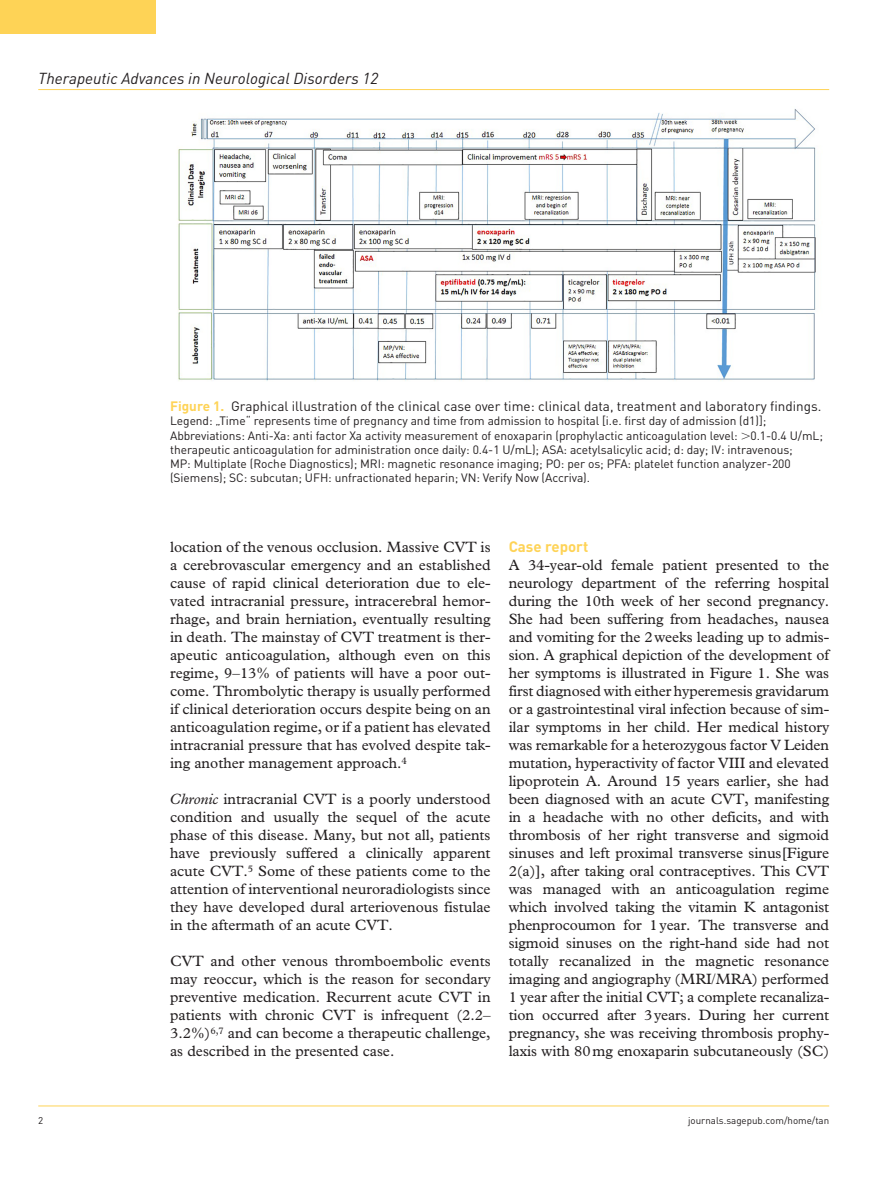
<style>
.page{position:relative;width:893px;height:1191px;background:#fff}
.page>*{position:absolute;margin:0;border:0;box-sizing:border-box;transform-origin:0 0}
.t1{font:italic 15.75px "DIN";color:#231f20}
.t2{font:15px/18px "Plantin Std";color:#231f20;text-align:justify}
.t3{font:700 15px "DIN";color:#fed356}
.t4{font:13.5px "DIN";color:#231f20}
.t5{font:12px/14.2px "DIN";letter-spacing:-.005em;color:#231f20}
.t6{font:9.75px "DIN";color:#231f20}
.s1{font-weight:700;color:#fed356}
.s2{font-style:italic}
</style>
<div class="page">
<hr style="left:38px;top:89px;width:791px;height:1px;background:#fed356">
<hr style="left:38px;top:1105px;width:791px;height:1px;background:#fed356">
<div style="left:0;top:0;width:155px;height:34px;background:#fed356"></div>
<img style="left:178px;top:109px;width:638px;height:272px">
<p class="t1" style="left:38px;top:68px;width:341px">Therapeutic Advances in Neurological Disorders 12</p>
<p class="t4" style="left:170px;top:398px;width:653px"><span class="s1">Figure 1.</span> Graphical illustration of the clinical case over time: clinical data, treatment and laboratory findings.</p>
<p class="t5" style="left:170px;top:414px;width:654px">Legend: „Time“ represents time of pregnancy and time from admission to hospital [i.e. first day of admission (d1)]; Abbreviations: Anti-Xa: anti factor Xa activity measurement of enoxaparin (prophylactic anticoagulation level: 0.1-0.4 U/mL; therapeutic anticoagulation for administration once daily: 0.4-1 U/mL); ASA: acetylsalicylic acid; d: day; IV: intravenous;<br>MP: Multiplate (Roche Diagnostics); MRI: magnetic resonance imaging; PO: per os; PFA: platelet function analyzer-200 (Siemens); SC: subcutan; UFH: unfractionated heparin; VN: Verify Now (Accriva).</p>
<p class="t2" style="left:170px;top:538px;width:322px">location of the venous occlusion. Massive CVT is a cerebrovascular emergency and an established cause of rapid clinical deterioration due to ele&shy;vated intracranial pressure, intracerebral hemor&shy;rhage, and brain herniation, eventually resulting in death. The mainstay of CVT treatment is ther&shy;apeutic anticoagulation, although even on this regime, 9–13% of patients will have a poor out&shy;come. Thrombolytic therapy is usually performed if clinical deterioration occurs despite being on an anticoagulation regime, or if a patient has elevated intracranial pressure that has evolved despite tak&shy;ing another management approach.<sup>4</sup></p>
<p class="t2" style="left:170px;top:790px;width:322px"><span class="s2">Chronic</span> intracranial CVT is a poorly understood condition and usually the sequel of the acute phase of this disease. Many, but not all, patients have previously suffered a clinically apparent acute CVT.<sup>5</sup> Some of these patients come to the attention of interventional neuroradiologists since they have developed dural arteriovenous fistulae in the aftermath of an acute CVT.</p>
<p class="t2" style="left:170px;top:952px;width:322px">CVT and other venous thromboembolic events may reoccur, which is the reason for secondary preventive medication. Recurrent acute CVT in patients with chronic CVT is infrequent (2.2– 3.2%)<sup>6,7</sup> and can become a therapeutic challenge, as described in the presented case.</p>
<p class="t3" style="left:509px;top:537px;width:81px">Case report</p>
<p class="t2" style="left:509px;top:556px;width:322px">A 34-year-old female patient presented to the neurology department of the referring hospital during the 10th week of her second pregnancy.<br>She had been suffering from headaches, nausea and vomiting for the 2weeks leading up to admis&shy;sion. A graphical depiction of the development of her symptoms is illustrated in Figure 1. She was first diagnosed with either hyperemesis gravidarum or a gastrointestinal viral infection because of sim&shy;ilar symptoms in her child. Her medical history was remarkable for a heterozygous factor V Leiden mutation, hyperactivity of factor VIII and elevated lipoprotein A. Around 15 years earlier, she had been diagnosed with an acute CVT, manifesting in a headache with no other deficits, and with thrombosis of her right transverse and sigmoid sinuses and left proximal transverse sinus[Figure 2(a)], after taking oral contraceptives. This CVT was managed with an anticoagulation regime which involved taking the vitamin K antagonist phenprocoumon for 1year. The transverse and sigmoid sinuses on the right-hand side had not totally recanalized in the magnetic resonance imaging and angiography (MRI/MRA) performed 1 year after the initial CVT; a complete recanaliza&shy;tion occurred after 3years. During her current pregnancy, she was receiving thrombosis prophy&shy;laxis with 80mg enoxaparin subcutaneously (SC)</p>
<p class="t6" style="left:38px;top:1114px;width:7px">2</p>
<p class="t6" style="left:688px;top:1114px;width:143px">journals.sagepub.com/home/tan</p>
</div>
